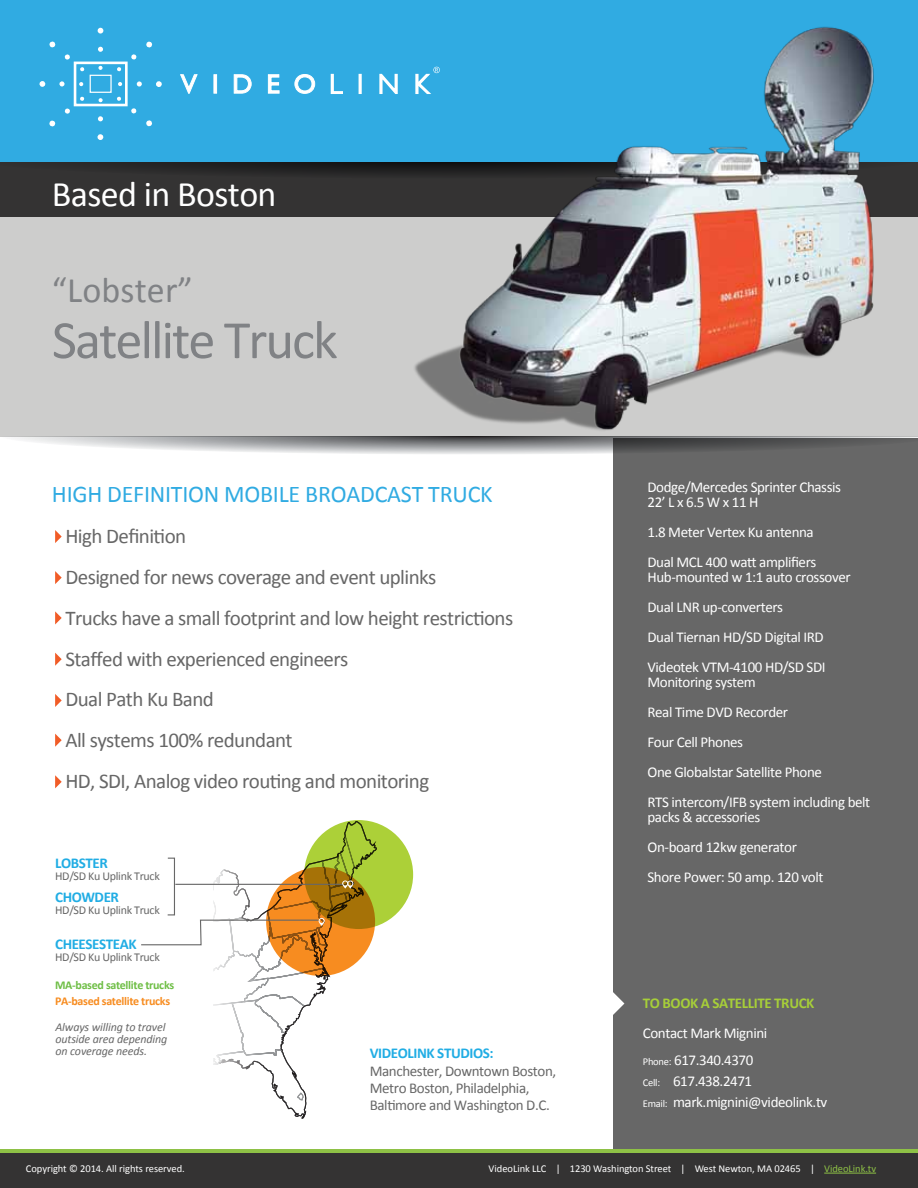
<style>
.page{position:relative;width:918px;height:1188px;background:#fff}
.page>*{position:absolute;margin:0;border:0;box-sizing:border-box;transform-origin:0 0}
.t1{font:54.45px "Calibri";letter-spacing:-.035em;color:#808285}
.t2{font:36px "Calibri";letter-spacing:-.02em;color:#fff}
.t3{font:36px "Calibri";letter-spacing:.005em;color:#808285}
.t4{font:24px "Calibri";letter-spacing:-.01em;color:#30abe2}
.t5{font:21px/40.8px "Calibri";letter-spacing:-.025em;color:#676767}
.t6{font:15px/30px "Calibri";letter-spacing:-.025em;color:#fff}
.t7{font:15px/17.4px "Calibri";letter-spacing:-.025em;color:#676767}
.t8{font:700 15px "Calibri";letter-spacing:-.025em;color:#21ade4}
.t9{font:700 15px "Calibri";letter-spacing:-.025em;color:#a7cf39}
.t10{font:italic 12px/12px "Calibri";letter-spacing:-.01em;color:#676767}
.t11{font:12px "Calibri";letter-spacing:-.025em;color:#676767}
.t12{font:700 12px "Calibri";letter-spacing:-.025em;color:#6ebe45}
.t13{font:700 12px "Calibri";letter-spacing:-.025em;color:#f78c20}
.t14{font:10.5px "Calibri";letter-spacing:-.005em;color:#fff}
.s1{font-size:10.5px}
.s2{color:#8ec146}
</style>
<div class="page">
<div style="left:613px;top:438px;width:305px;height:712px;background:#676767"></div>
<div style="left:0;top:216px;width:918px;height:221px;background:#cdcdcc"></div>
<svg style="left:613px;top:992px;width:11px;height:23px"></svg>
<svg style="left:14px;top:437px;width:873px;height:17px"></svg>
<div style="left:0;top:162px;width:918px;height:55px;background:#343333"></div>
<div style="left:0;top:0;width:918px;height:162px;background:#30abe2"></div>
<div style="left:0;top:1153px;width:918px;height:35px;background:#343333"></div>
<hr style="left:0;top:1150px;width:918px;height:3px;background:#8ec146">
<hr style="left:824px;top:1173px;width:52px;height:1px;background:#8ec146">
<svg style="left:180px;top:74px;width:18px;height:20px"></svg>
<svg style="left:213px;top:74px;width:4px;height:20px"></svg>
<svg style="left:233px;top:74px;width:19px;height:20px"></svg>
<svg style="left:268px;top:74px;width:12px;height:20px"></svg>
<svg style="left:294px;top:74px;width:22px;height:20px"></svg>
<svg style="left:330px;top:73px;width:8px;height:21px"></svg>
<svg style="left:49px;top:41px;width:7px;height:7px"></svg>
<svg style="left:64px;top:54px;width:6px;height:6px"></svg>
<svg style="left:80px;top:67px;width:4px;height:4px"></svg>
<div style="left:97px;top:28px;width:7px;height:6px;border:2px solid #fff;border-radius:50%"></div>
<svg style="left:98px;top:47px;width:5px;height:5px"></svg>
<svg style="left:98px;top:66px;width:5px;height:4px"></svg>
<svg style="left:39px;top:81px;width:6px;height:6px"></svg>
<svg style="left:59px;top:81px;width:6px;height:6px"></svg>
<svg style="left:79px;top:82px;width:4px;height:4px"></svg>
<svg style="left:49px;top:120px;width:7px;height:7px"></svg>
<svg style="left:65px;top:108px;width:5px;height:6px"></svg>
<svg style="left:80px;top:97px;width:4px;height:4px"></svg>
<svg style="left:146px;top:41px;width:7px;height:7px"></svg>
<svg style="left:131px;top:54px;width:6px;height:6px"></svg>
<svg style="left:117px;top:67px;width:4px;height:4px"></svg>
<svg style="left:146px;top:120px;width:6px;height:7px"></svg>
<svg style="left:131px;top:108px;width:6px;height:6px"></svg>
<svg style="left:117px;top:97px;width:4px;height:4px"></svg>
<svg style="left:156px;top:81px;width:6px;height:6px"></svg>
<svg style="left:137px;top:81px;width:5px;height:6px"></svg>
<svg style="left:118px;top:82px;width:4px;height:4px"></svg>
<svg style="left:84px;top:134px;width:254px;height:40px"></svg>
<svg style="left:98px;top:116px;width:5px;height:6px"></svg>
<svg style="left:98px;top:98px;width:5px;height:4px"></svg>
<div style="left:74px;top:62px;width:54px;height:44px;border:3px solid #fff"></div>
<div style="left:90px;top:75px;width:22px;height:18px;border:1px solid #fff"></div>
<img style="left:338px;top:26px;width:580px;height:413px">
<svg style="left:55px;top:530px;width:7px;height:13px"></svg>
<svg style="left:55px;top:571px;width:7px;height:13px"></svg>
<svg style="left:55px;top:611px;width:7px;height:13px"></svg>
<svg style="left:55px;top:653px;width:7px;height:13px"></svg>
<svg style="left:55px;top:694px;width:7px;height:13px"></svg>
<svg style="left:55px;top:734px;width:7px;height:13px"></svg>
<svg style="left:55px;top:775px;width:7px;height:13px"></svg>
<div style="left:304px;top:820px;width:109px;height:109px;background:#acd038;border-radius:50%"></div>
<svg style="left:141px;top:821px;width:236px;height:298px"></svg>
<h2 class="t2" style="left:52px;top:172px;width:226px">Based in Boston</h2>
<h2 class="t3" style="left:52px;top:267px;width:142px">“Lobster”</h2>
<h1 class="t1" style="left:52px;top:306px;width:287px">Satellite Truck</h1>
<h3 class="t4" style="left:52px;top:479px;width:442px">HIGH DEFINITION MOBILE BROADCAST TRUCK</h3>
<p class="t5" style="left:65px;top:515px;width:449px">High Definition<br>Designed for news coverage and event uplinks<br>Trucks have a small footprint and low height restrictions Staffed with experienced engineers<br>Dual Path Ku Band<br>All systems 100% redundant<br>HD, SDI, Analog video routing and monitoring</p>
<p class="t8" style="left:55px;top:854px;width:54px">LOBSTER</p>
<p class="t11" style="left:55px;top:868px;width:106px">HD/SD Ku Uplink Truck</p>
<p class="t8" style="left:55px;top:888px;width:65px">CHOWDER</p>
<p class="t11" style="left:55px;top:902px;width:106px">HD/SD Ku Uplink Truck</p>
<p class="t8" style="left:55px;top:935px;width:83px">CHEESESTEAK</p>
<p class="t11" style="left:55px;top:949px;width:106px">HD/SD Ku Uplink Truck</p>
<p class="t12" style="left:55px;top:978px;width:121px">MA-based satellite trucks</p>
<p class="t13" style="left:55px;top:994px;width:117px">PA-based satellite trucks</p>
<p class="t10" style="left:55px;top:1021px;width:113px">Always willing to travel outside area depending on coverage needs.</p>
<p class="t8" style="left:370px;top:1044px;width:125px">VIDEOLINK STUDIOS:</p>
<p class="t7" style="left:370px;top:1061px;width:188px">Manchester, Downtown Boston,<br>Metro Boston, Philadelphia,<br>Baltimore and Washington D.C.</p>
<p class="t6" style="left:647px;top:479px;width:195px;line-height:15px">Dodge/Mercedes Sprinter Chassis<br>22’ L x 6.5 W x 11 H</p>
<p class="t6" style="left:647px;top:517px;width:170px">1.8 Meter Vertex Ku antenna<br>Dual MCL 400 watt amplifiers</p>
<p class="t6" style="left:647px;top:562px;width:205px">Hub-mounted w 1:1 auto crossover<br>Dual LNR up-converters<br>Dual Tiernan HD/SD Digital IRD<br>Videotek VTM-4100 HD/SD SDI</p>
<p class="t6" style="left:647px;top:667px;width:224px">Monitoring system<br>Real Time DVD Recorder<br>Four Cell Phones<br>One Globalstar Satellite Phone<br>RTS intercom/IFB system including belt</p>
<p class="t6" style="left:647px;top:802px;width:178px">packs &amp; accessories<br>On-board 12kw generator<br>Shore Power: 50 amp. 120 volt</p>
<p class="t9" style="left:643px;top:993px;width:173px">TO BOOK A SATELLITE TRUCK</p>
<p class="t6" style="left:643px;top:1018px;width:126px;line-height:27px">Contact Mark Mignini<br><span class="s1">Phone:</span> 617.340.4370</p>
<p class="t6" style="left:643px;top:1069px;width:186px;line-height:21px"><span class="s1">Cell:</span> 617.438.2471<br><span class="s1">Email:</span> mark.mignini@videolink.tv</p>
<p class="t14" style="left:26px;top:1162px;width:160px">Copyright © 2014. All rights reserved.</p>
<p class="t14" style="left:489px;top:1162px;width:389px">VideoLink LLC | 1230 Washington Street | West Newton, MA 02465 | <span class="s2">VideoLink.tv</span></p>
</div>
